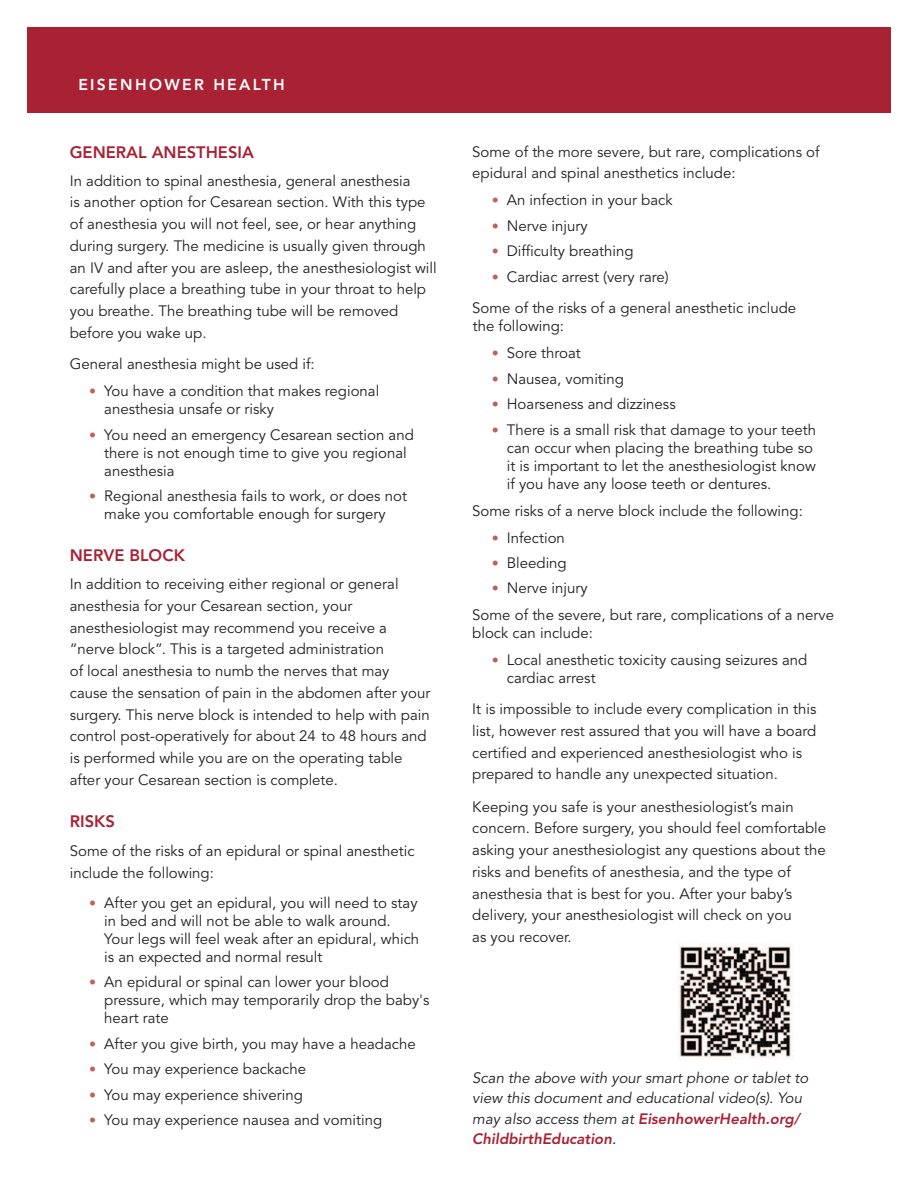
<style>
.page{position:relative;width:918px;height:1188px;background:#fff}
.page>*{position:absolute;margin:0;border:0;box-sizing:border-box;transform-origin:0 0}
.t1{font:800 16.5px "Avenir LT Std";color:#a82234}
.t2{font:800 15.6px "Avenir LT Std";letter-spacing:.15em;color:#fff}
.t3{font:15px/21.8px "Avenir LT Std";color:#231f20}
.t4{font:italic 15px/20.2px "Avenir LT Std";color:#231f20}
.s1{font-size:14.1px;color:#bc635d}
.s2{font-weight:800;color:#a82234}
.s3{font-style:inherit}
</style>
<div class="page">
<div style="left:27px;top:27px;width:864px;height:85px;background:#a82234"></div>
<img style="left:679px;top:945px;width:114px;height:114px">
<p class="t2" style="left:78px;top:76px;width:208px">EISENHOWER HEALTH</p>
<p class="t1" style="left:70px;top:142px;width:186px">GENERAL ANESTHESIA</p>
<p class="t3" style="left:70px;top:171px;width:369px">In addition to spinal anesthesia, general anesthesia<br>is another option for Cesarean section. With this type of anesthesia you will not feel, see, or hear anything during surgery. The medicine is usually given through an IV and after you are asleep, the anesthesiologist will carefully place a breathing tube in your throat to help you breathe. The breathing tube will be removed before you wake up.</p>
<p class="t3" style="left:70px;top:355px;width:247px">General anesthesia might be used if:</p>
<p class="t3" style="left:104px;top:383px;width:277px;line-height:18px;text-indent:-15px"><span class="s1">•</span> You have a condition that makes regional anesthesia unsafe or risky</p>
<p class="t3" style="left:104px;top:427px;width:311px;line-height:18px;text-indent:-15px"><span class="s1">•</span> You need an emergency Cesarean section and there is not enough time to give you regional anesthesia</p>
<p class="t3" style="left:89px;top:488px;width:319px;line-height:18px;text-align:center"><span class="s1">•</span> Regional anesthesia fails to work, or does not make you comfortable enough for surgery</p>
<p class="t1" style="left:70px;top:546px;width:117px">NERVE BLOCK</p>
<p class="t3" style="left:70px;top:574px;width:362px">In addition to receiving either regional or general anesthesia for your Cesarean section, your anesthesiologist may recommend you receive a “nerve block”. This is a targeted administration<br>of local anesthesia to numb the nerves that may cause the sensation of pain in the abdomen after your surgery. This nerve block is intended to help with pain control post-operatively for about 24 to 48 hours and is performed while you are on the operating table after your Cesarean section is complete.</p>
<p class="t1" style="left:70px;top:811px;width:47px">RISKS</p>
<p class="t3" style="left:70px;top:841px;width:346px">Some of the risks of an epidural or spinal anesthetic include the following:</p>
<p class="t3" style="left:104px;top:895px;width:316px;line-height:18px;text-indent:-15px"><span class="s1">•</span> After you get an epidural, you will need to stay in bed and will not be able to walk around.<br>Your legs will feel weak after an epidural, which is an expected and normal result</p>
<p class="t3" style="left:104px;top:974px;width:327px;line-height:18px;text-indent:-15px"><span class="s1">•</span> An epidural or spinal can lower your blood pressure, which may temporarily drop the baby's heart rate</p>
<p class="t3" style="left:89px;top:1034px;width:328px"><span class="s1">•</span> After you give birth, you may have a headache</p>
<p class="t3" style="left:89px;top:1060px;width:218px"><span class="s1">•</span> You may experience backache</p>
<p class="t3" style="left:89px;top:1085px;width:215px"><span class="s1">•</span> You may experience shivering</p>
<p class="t3" style="left:89px;top:1111px;width:294px"><span class="s1">•</span> You may experience nausea and vomiting</p>
<p class="t3" style="left:472px;top:142px;width:349px">Some of the more severe, but rare, complications of epidural and spinal anesthetics include:</p>
<p class="t3" style="left:492px;top:191px;width:182px"><span class="s1">•</span> An infection in your back</p>
<p class="t3" style="left:492px;top:216px;width:97px"><span class="s1">•</span> Nerve injury</p>
<p class="t3" style="left:492px;top:242px;width:143px"><span class="s1">•</span> Difficulty breathing</p>
<p class="t3" style="left:492px;top:267px;width:178px"><span class="s1">•</span> Cardiac arrest (very rare)</p>
<p class="t3" style="left:472px;top:300px;width:325px;line-height:18px">Some of the risks of a general anesthetic include the following:</p>
<p class="t3" style="left:492px;top:343px;width:91px"><span class="s1">•</span> Sore throat</p>
<p class="t3" style="left:492px;top:369px;width:134px"><span class="s1">•</span> Nausea, vomiting</p>
<p class="t3" style="left:492px;top:394px;width:185px"><span class="s1">•</span> Hoarseness and dizziness</p>
<p class="t3" style="left:507px;top:422px;width:311px;line-height:18px;text-indent:-15px"><span class="s1">•</span> There is a small risk that damage to your teeth can occur when placing the breathing tube so it is important to let the anesthesiologist know if you have any loose teeth or dentures.</p>
<p class="t3" style="left:472px;top:501px;width:332px">Some risks of a nerve block include the following:</p>
<p class="t3" style="left:492px;top:528px;width:75px"><span class="s1">•</span> Infection</p>
<p class="t3" style="left:492px;top:553px;width:76px"><span class="s1">•</span> Bleeding</p>
<p class="t3" style="left:492px;top:579px;width:97px"><span class="s1">•</span> Nerve injury</p>
<p class="t3" style="left:472px;top:606px;width:363px">Some of the severe, but rare, complications of a nerve</p>
<p class="t3" style="left:472px;top:624px;width:122px">block can include:</p>
<p class="t3" style="left:507px;top:653px;width:302px;line-height:18px;text-indent:-15px"><span class="s1">•</span> Local anesthetic toxicity causing seizures and cardiac arrest</p>
<p class="t3" style="left:472px;top:699px;width:346px">It is impossible to include every complication in this</p>
<p class="t3" style="left:472px;top:721px;width:346px">list, however rest assured that you will have a board</p>
<p class="t3" style="left:472px;top:743px;width:331px">certified and experienced anesthesiologist who is</p>
<p class="t3" style="left:472px;top:765px;width:307px">prepared to handle any unexpected situation.</p>
<p class="t3" style="left:472px;top:797px;width:355px">Keeping you safe is your anesthesiologist’s main concern. Before surgery, you should feel comfortable asking your anesthesiologist any questions about the risks and benefits of anesthesia, and the type of anesthesia that is best for you. After your baby’s delivery, your anesthesiologist will check on you<br>as you recover.</p>
<p class="t4" style="left:472px;top:1068px;width:338px">Scan the above with your smart phone or tablet to view this document and educational video(s). You may also access them at <span class="s2">EisenhowerHealth.org/ ChildbirthEducation</span><span class="s3">.</span></p>
</div>
